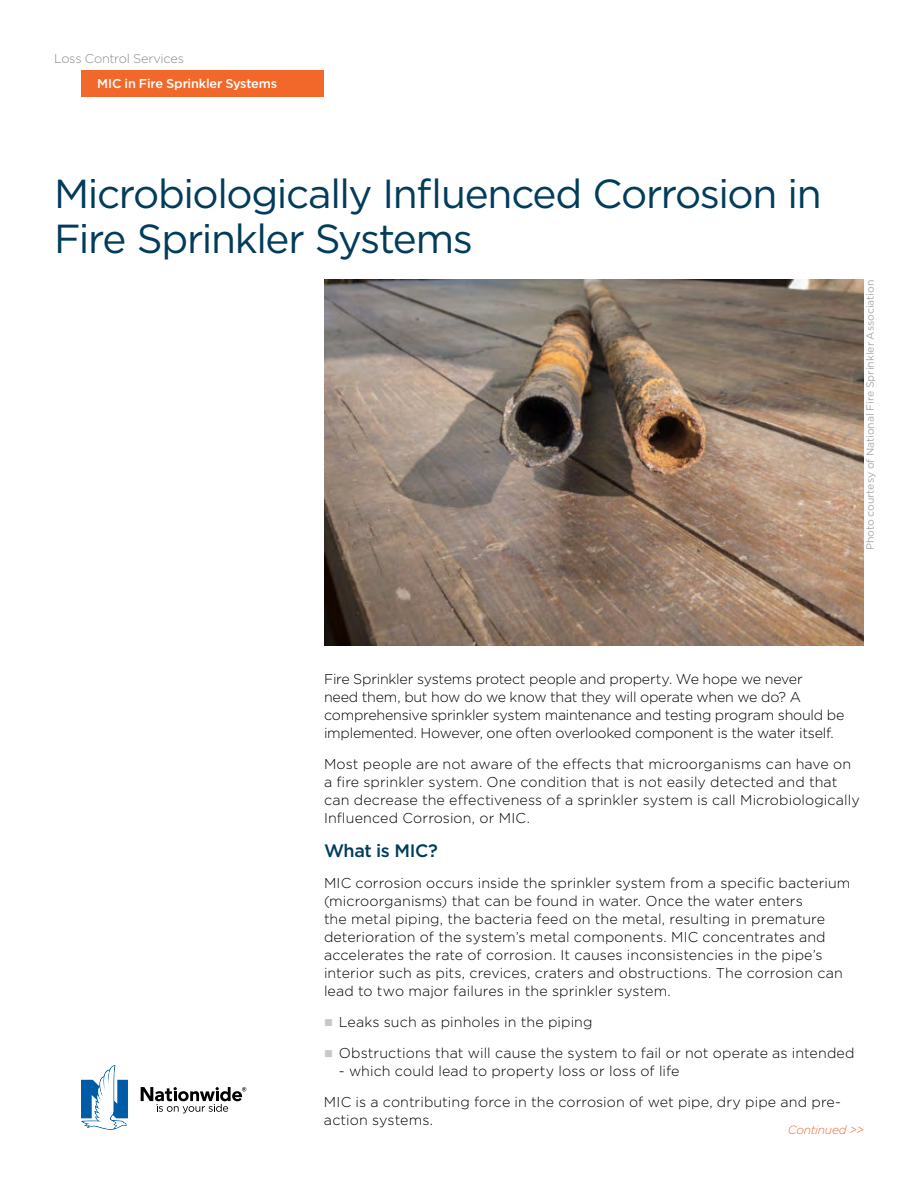
<style>
.page{position:relative;width:918px;height:1188px;background:#fff}
.page>*{position:absolute;margin:0;border:0;box-sizing:border-box;transform-origin:0 0}
.t1{font:40.5px/45px "Gotham";letter-spacing:-.035em;color:#013c5b}
.Body_Text{font:500 18px "Gotham";letter-spacing:-.025em;color:#013c5b}
.Body_Text-2{font:300 14.25px/18px "Gotham";letter-spacing:.005em;color:#000}
.Body_Text-3{font:300 14.25px/18px "Gotham";letter-spacing:-.015em;color:#000}
.t2{font:500 12.75px "Gotham";letter-spacing:-.015em;color:#fff}
.t3{font:300 12.75px "Gotham";letter-spacing:-.02em;color:#8a8a8d}
.t4{font:italic 300 12px "Gotham";letter-spacing:-.02em;color:#f2682a}
.t5{font:10.5px "Gotham";letter-spacing:-.005em;color:#aaa9aa}
.s1{color:#cac8c7}
</style>
<div class="page">
<svg style="left:81px;top:1065px;width:47px;height:65px"></svg>
<svg style="left:141px;top:1087px;width:105px;height:26px"></svg>
<img style="left:324px;top:280px;width:540px;height:365px">
<div style="left:81px;top:70px;width:243px;height:27px;background:#f2682a"></div>
<p class="t3" style="left:54px;top:50px;width:131px">Loss Control Services</p>
<p class="t2" style="left:97px;top:75px;width:181px">MIC in Fire Sprinkler Systems</p>
<h1 class="t1" style="left:54px;top:170px;width:769px">Microbiologically Influenced Corrosion in<br>Fire Sprinkler Systems</h1>
<p class="t5" style="left:863px;top:550px;width:272px;rotate:-90deg">Photo courtesy of National Fire Sprinkler Association</p>
<p class="Body_Text-3" style="left:324px;top:670px;width:522px">Fire Sprinkler systems protect people and property. We hope we never<br>need them, but how do we know that they will operate when we do? A comprehensive sprinkler system maintenance and testing program should be implemented. However, one often overlooked component is the water itself.</p>
<p class="Body_Text-2" style="left:324px;top:755px;width:537px">Most people are not aware of the effects that microorganisms can have on a fire sprinkler system. One condition that is not easily detected and that can decrease the effectiveness of a sprinkler system is call Microbiologically Influenced Corrosion, or MIC.</p>
<p class="Body_Text" style="left:324px;top:839px;width:116px">What is MIC?</p>
<p class="Body_Text-2" style="left:324px;top:874px;width:528px">MIC corrosion occurs inside the sprinkler system from a specific bacterium (microorganisms) that can be found in water. Once the water enters<br>the metal piping, the bacteria feed on the metal, resulting in premature deterioration of the system’s metal components. MIC concentrates and accelerates the rate of corrosion. It causes inconsistencies in the pipe’s interior such as pits, crevices, craters and obstructions. The corrosion can lead to two major failures in the sprinkler system.</p>
<p class="Body_Text-2" style="left:324px;top:1013px;width:270px"><span class="s1">■</span> Leaks such as pinholes in the piping</p>
<p class="Body_Text-2" style="left:324px;top:1044px;width:532px"><span class="s1">■</span> Obstructions that will cause the system to fail or not operate as intended</p>
<p class="Body_Text-2" style="left:339px;top:1062px;width:342px">- which could lead to property loss or loss of life</p>
<p class="Body_Text-2" style="left:324px;top:1093px;width:519px">MIC is a contributing force in the corrosion of wet pipe, dry pipe and pre&shy;action systems.</p>
<p class="t4" style="left:788px;top:1122px;width:78px">Continued &gt;&gt;</p>
</div>
